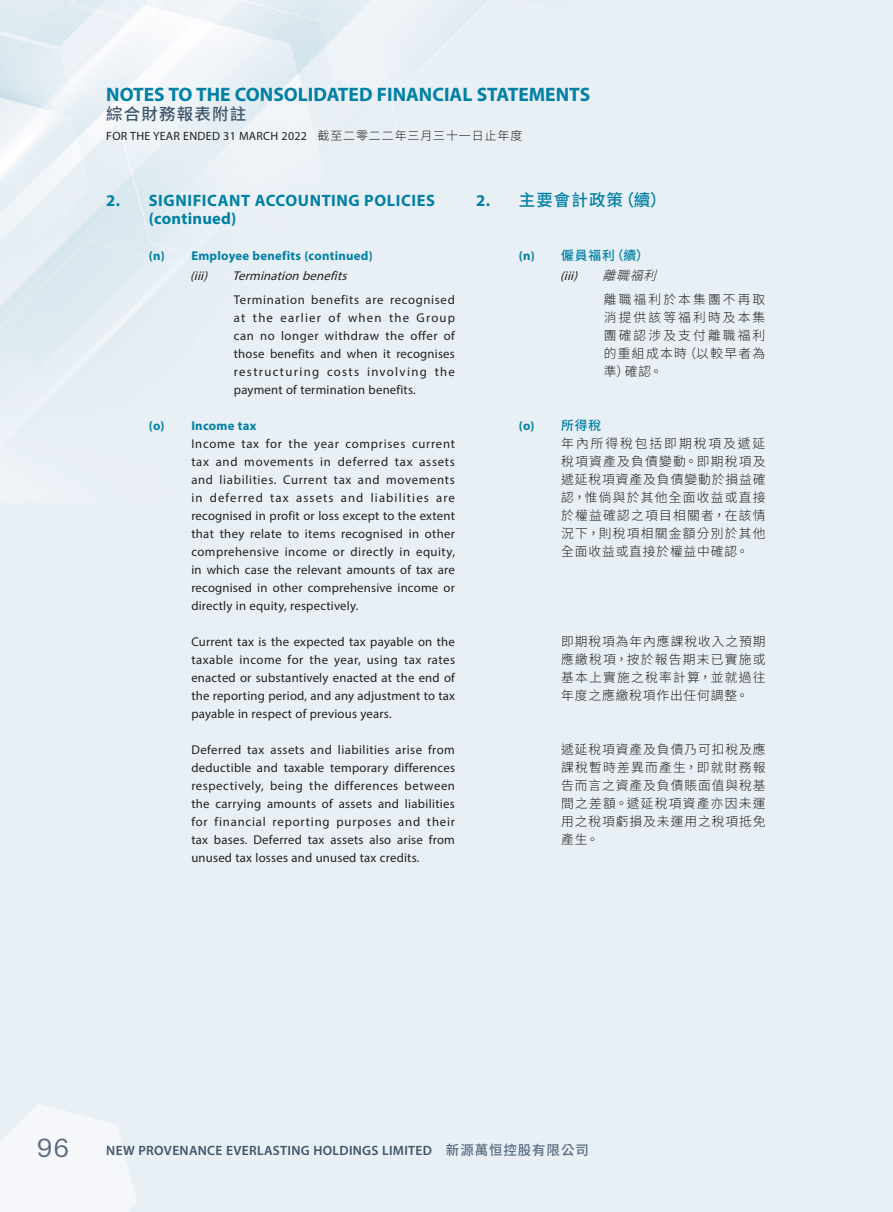
<style>
.page{position:relative;width:893px;height:1212px;background:#fff}
.page>*{position:absolute;margin:0;border:0;box-sizing:border-box;transform-origin:0 0}
.t1{font:25.5px "Graphik";color:#586c80}
.t2{font:700 19.5px "Myriad Pro";color:#0080a5}
.Heading_1{font:700 16.5px/18px "Myriad Pro";letter-spacing:.035em;color:#0080a5}
.C_Heading_1{font:500 16.5px "Source Han Sans TC";letter-spacing:.065em;color:#0080a5}
.t3{font:500 16.5px "Source Han Sans TC";letter-spacing:.07em;color:#3e556a}
.t4{font:600 13.5px "Myriad Pro";letter-spacing:.02em;color:#3e556a}
.Body_Text{font:12.75px/18px "Myriad Pro";letter-spacing:.015em;color:#231f20;text-align:justify}
.C_Body_Text{font:300 12.75px/18px "Source Han Sans TC";letter-spacing:.095em;color:#231f20;text-align:justify}
.Heading_2{font:700 12.75px "Myriad Pro";letter-spacing:.02em;color:#0080a5}
.Heading_3{font:italic 12.75px "Myriad Pro";color:#231f20}
.C_Heading_2{font:500 12.75px "Source Han Sans TC";color:#0080a5}
.C_Heading_2-2{font:700 12.75px "Myriad Pro";color:#0080a5}
.C_Heading_3{font:italic 12.75px "Myriad Pro";color:#231f20}
.C_Heading_3-2{font:italic 300 12.75px "Source Han Sans TC";color:#231f20}
.t5{font:12px "Myriad Pro";letter-spacing:.02em;color:#231f20}
.s1{font-family:"Source Han Sans TC";font-weight:300}
.s2{font-family:"Myriad Pro";font-weight:700}
.s3{font-family:"Source Han Sans TC";font-weight:500}
.s4{font-family:"Source Han Sans TC";font-weight:500;color:#586c80}
</style>
<div class="page">
<h2 class="t2" style="left:106px;top:81px;width:485px">NOTES TO THE CONSOLIDATED FINANCIAL STATEMENTS</h2>
<p class="t3" style="left:106px;top:105px;width:142px">綜合財務報表附註</p>
<p class="t5" style="left:106px;top:129px;width:418px">FOR THE YEAR ENDED 31 MARCH 2022 <span class="s1">截至二零二二年三月三十一日止年度</span></p>
<p class="Heading_1" style="left:149px;top:191px;width:288px;text-indent:-43px">2. SIGNIFICANT ACCOUNTING POLICIES (continued)</p>
<p class="Heading_2" style="left:149px;top:247px;width:225px">(n) Employee benefits (continued)</p>
<p class="Heading_3" style="left:190px;top:268px;width:23px">(iii)</p>
<p class="Heading_3" style="left:233px;top:268px;width:120px">Termination benefits</p>
<p class="Body_Text" style="left:234px;top:291px;width:223px">Termination benefits are recognised at the earlier of when the Group can no longer withdraw the offer of those benefits and when it recognises restructuring costs involving the payment of termination benefits.</p>
<p class="Heading_2" style="left:149px;top:418px;width:109px">(o) Income tax</p>
<p class="Body_Text" style="left:191px;top:435px;width:265px">Income tax for the year comprises current tax and movements in deferred tax assets and liabilities. Current tax and movements in deferred tax assets and liabilities are recognised in profit or loss except to the extent that they relate to items recognised in other comprehensive income or directly in equity, in which case the relevant amounts of tax are recognised in other comprehensive income or directly in equity, respectively.</p>
<p class="Body_Text" style="left:191px;top:633px;width:265px">Current tax is the expected tax payable on the taxable income for the year, using tax rates enacted or substantively enacted at the end of the reporting period, and any adjustment to tax payable in respect of previous years.</p>
<p class="Body_Text" style="left:191px;top:741px;width:265px">Deferred tax assets and liabilities arise from deductible and taxable temporary differences respectively, being the differences between the carrying amounts of assets and liabilities for financial reporting purposes and their tax bases. Deferred tax assets also arise from unused tax losses and unused tax credits.</p>
<p class="C_Heading_1" style="left:476px;top:191px;width:192px"><span class="s2">2.</span> 主要會計政策（續）</p>
<p class="C_Heading_2" style="left:519px;top:248px;width:131px"><span class="s2">(n)</span> 僱員福利（續）</p>
<p class="C_Heading_3" style="left:560px;top:268px;width:23px">(iii)</p>
<p class="C_Heading_3-2" style="left:602px;top:268px;width:65px">離職福利</p>
<p class="C_Body_Text" style="left:604px;top:291px;width:163px">離職福利於本集團不再取消提供該等福利時及本集團確認涉及支付離職福利的重組成本時（以較早者為準）確認。</p>
<p class="C_Heading_2-2" style="left:519px;top:418px;width:84px">(o) <span class="s3">所得稅</span></p>
<p class="C_Body_Text" style="left:561px;top:435px;width:206px">年內所得稅包括即期稅項及遞延稅項資產及負債變動。即期稅項及遞延稅項資產及負債變動於損益確認，惟倘與於其他全面收益或直接於權益確認之項目相關者，在該情況下，則稅項相關金額分別於其他全面收益或直接於權益中確認。</p>
<p class="C_Body_Text" style="left:561px;top:633px;width:206px">即期稅項為年內應課稅收入之預期應繳稅項，按於報告期末已實施或基本上實施之稅率計算，並就過往年度之應繳稅項作出任何調整。</p>
<p class="C_Body_Text" style="left:561px;top:741px;width:206px">遞延稅項資產及負債乃可扣稅及應課稅暫時差異而產生，即就財務報告而言之資產及負債賬面值與稅基間之差額。遞延稅項資產亦因未運用之稅項虧損及未運用之稅項抵免產生。</p>
<h1 class="t1" style="left:37px;top:1128px;width:34px">96</h1>
<p class="t4" style="left:106px;top:1142px;width:484px">NEW PROVENANCE EVERLASTING HOLDINGS LIMITED <span class="s4">新源萬恒控股有限公司</span></p>
</div>
